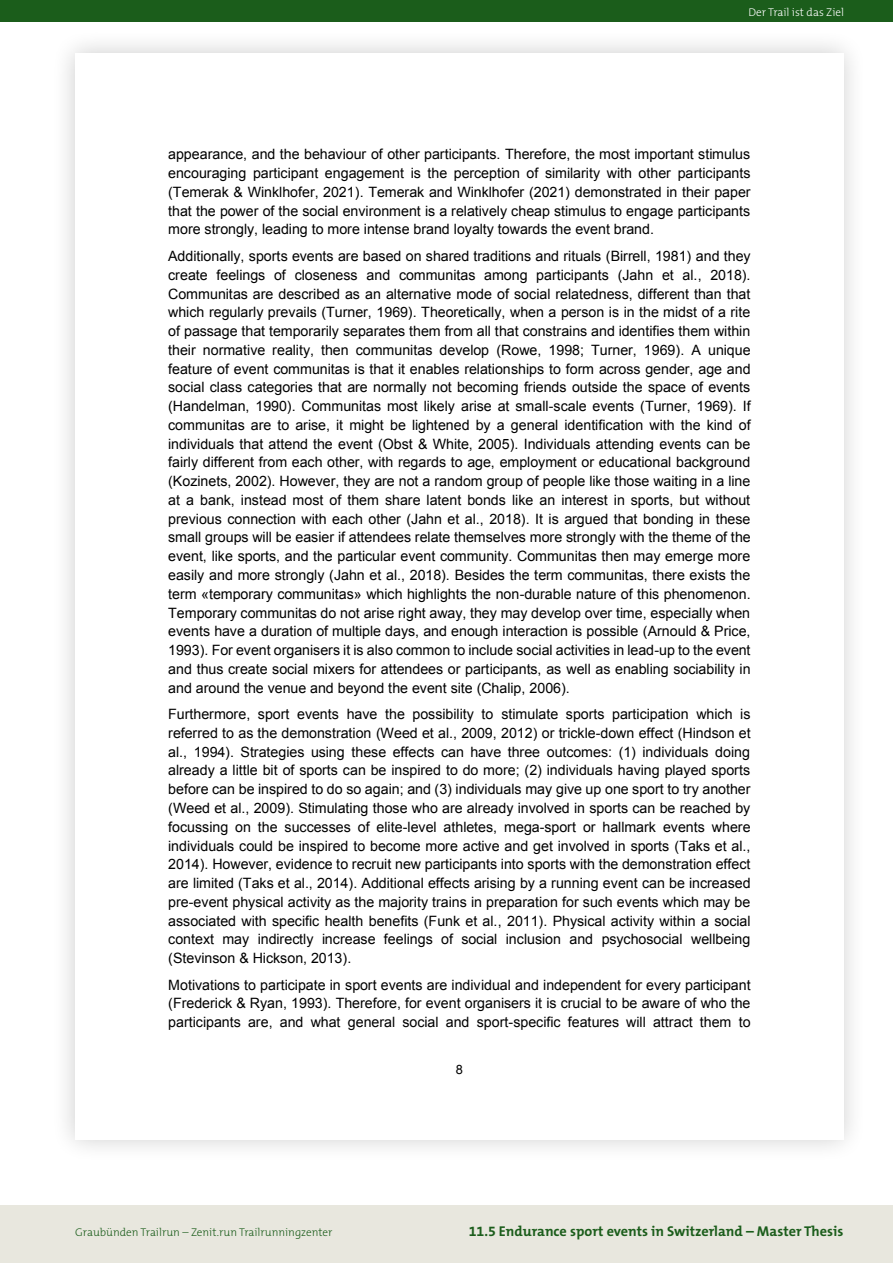
<style>
.page{position:relative;width:893px;height:1263px;background:#fff}
.page>*{position:absolute;margin:0;border:0;box-sizing:border-box;transform-origin:0 0}
.t1{font:14.25px/18.8px "Arial";color:#000;text-align:justify}
.t2{font:700 14.25px "The Mix B7";color:#1b5d1b}
.t3{font:12.9px "Arial";color:#000}
.t4{font:300 11.25px "The Mix B3";color:#1b5d1b}
.t5{font:300 11.25px "The Mix B3";color:#fff}
</style>
<div class="page">
<div style="left:0;top:1205px;width:893px;height:58px;background:#e8e7de"></div>
<div style="left:0;top:0;width:893px;height:21px;background:#1b5d1b"></div>
<div style="left:51px;top:29px;width:816px;height:1134px;background:#000;opacity:.2"></div>
<div style="left:75px;top:53px;width:768px;height:1086px;background:#fff"></div>
<p class="t5" style="left:748px;top:6px;width:97px">Der Trail ist das Ziel</p>
<p class="t1" style="left:168px;top:145px;width:584px">appearance, and the behaviour of other participants. Therefore, the most important stimulus encouraging participant engagement is the perception of similarity with other participants (Temerak &amp; Winklhofer, 2021). Temerak and Winklhofer (2021) demonstrated in their paper that the power of the social environment is a relatively cheap stimulus to engage participants more strongly, leading to more intense brand loyalty towards the event brand.</p>
<p class="t1" style="left:168px;top:247px;width:584px">Additionally, sports events are based on shared traditions and rituals (Birrell, 1981) and they create feelings of closeness and communitas among participants (Jahn et al., 2018).<br>Communitas are described as an alternative mode of social relatedness, different than that which regularly prevails (Turner, 1969). Theoretically, when a person is in the midst of a rite of passage that temporarily separates them from all that constrains and identifies them within their normative reality, then communitas develop (Rowe, 1998; Turner, 1969). A unique feature of event communitas is that it enables relationships to form across gender, age and social class categories that are normally not becoming friends outside the space of events (Handelman, 1990). Communitas most likely arise at small-scale events (Turner, 1969). If communitas are to arise, it might be lightened by a general identification with the kind of individuals that attend the event (Obst &amp; White, 2005). Individuals attending events can be fairly different from each other, with regards to age, employment or educational background (Kozinets, 2002). However, they are not a random group of people like those waiting in a line at a bank, instead most of them share latent bonds like an interest in sports, but without previous connection with each other (Jahn et al., 2018). It is argued that bonding in these small groups will be easier if attendees relate themselves more strongly with the theme of the event, like sports, and the particular event community. Communitas then may emerge more easily and more strongly (Jahn et al., 2018). Besides the term communitas, there exists the term «temporary communitas» which highlights the non-durable nature of this phenomenon.<br>Temporary communitas do not arise right away, they may develop over time, especially when events have a duration of multiple days, and enough interaction is possible (Arnould &amp; Price, 1993). For event organisers it is also common to include social activities in lead-up to the event and thus create social mixers for attendees or participants, as well as enabling sociability in and around the venue and beyond the event site (Chalip, 2006).</p>
<p class="t1" style="left:168px;top:705px;width:584px">Furthermore, sport events have the possibility to stimulate sports participation which is referred to as the demonstration (Weed et al., 2009, 2012) or trickle-down effect (Hindson et al., 1994). Strategies using these effects can have three outcomes: (1) individuals doing already a little bit of sports can be inspired to do more; (2) individuals having played sports before can be inspired to do so again; and (3) individuals may give up one sport to try another (Weed et al., 2009). Stimulating those who are already involved in sports can be reached by focussing on the successes of elite-level athletes, mega-sport or hallmark events where individuals could be inspired to become more active and get involved in sports (Taks et al., 2014). However, evidence to recruit new participants into sports with the demonstration effect are limited (Taks et al., 2014). Additional effects arising by a running event can be increased pre-event physical activity as the majority trains in preparation for such events which may be associated with specific health benefits (Funk et al., 2011). Physical activity within a social context may indirectly increase feelings of social inclusion and psychosocial wellbeing (Stevinson &amp; Hickson, 2013).</p>
<p class="t1" style="left:168px;top:975px;width:584px">Motivations to participate in sport events are individual and independent for every participant (Frederick &amp; Ryan, 1993). Therefore, for event organisers it is crucial to be aware of who the participants are, and what general social and sport-specific features will attract them to</p>
<p class="t3" style="left:456px;top:1061px;width:9px">8</p>
<p class="t4" style="left:75px;top:1226px;width:259px">Graubünden Trailrun – Zenit.run Trailrunningzenter</p>
<p class="t2" style="left:469px;top:1223px;width:376px">11.5 Endurance sport events in Switzerland – Master Thesis</p>
</div>
